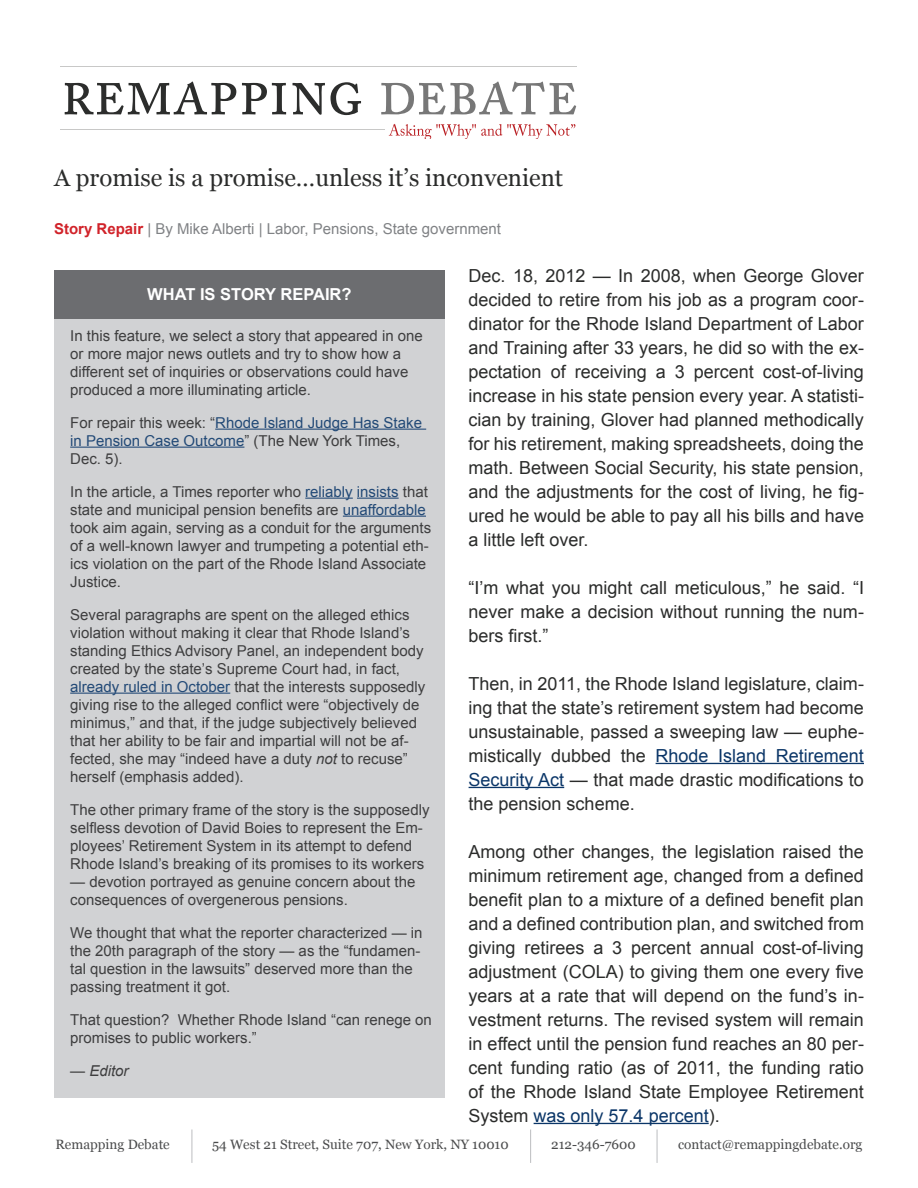
<style>
.page{position:relative;width:918px;height:1188px;background:#fff}
.page>*{position:absolute;margin:0;border:0;box-sizing:border-box;transform-origin:0 0}
.Heading_1{font:24px "Georgia";color:#2b2c2b}
.Body_Text{font:18px/24px "Arial";color:#2b2c2b;text-align:justify}
.t1{font:700 16.5px "Arial";color:#fff}
.Bullets_Small_Callou{font:15px/18px "Arial";color:#3e3e3f}
.Body_Text-2{font:15px "Arial";color:#808285}
.Bullets_Small_Callou-2{font:italic 15px "Arial";color:#3e3e3f}
.t2{font:13.5px "Georgia";color:#4b4c4d}
.s1{font-weight:700;color:#d1232a}
.s2{color:#0b3668}
.s3{color:#234a77}
.s4{font-style:italic}
.s5{font-style:normal}
</style>
<div class="page">
<hr style="left:192px;top:1130px;width:1px;height:33px;background:#bcbdc0">
<hr style="left:530px;top:1130px;width:1px;height:33px;background:#bcbdc0">
<hr style="left:657px;top:1130px;width:1px;height:33px;background:#bcbdc0">
<hr style="left:656px;top:763px;width:208px;height:1px;background:#0b3668">
<hr style="left:469px;top:787px;width:95px;height:1px;background:#0b3668">
<hr style="left:534px;top:1123px;width:175px;height:1px;background:#0b3668">
<svg style="left:65px;top:82px;width:171px;height:32px"></svg>
<svg style="left:242px;top:83px;width:44px;height:31px"></svg>
<svg style="left:293px;top:82px;width:68px;height:33px"></svg>
<svg style="left:381px;top:82px;width:195px;height:32px"></svg>
<hr style="left:60px;top:66px;width:517px;height:1px;background:#c8c8c7">
<hr style="left:60px;top:129px;width:325px;height:1px;background:#c8c8c7">
<svg style="left:389px;top:124px;width:186px;height:15px"></svg>
<div style="left:54px;top:270px;width:391px;height:828px;background:#d1d2d4"></div>
<div style="left:54px;top:270px;width:391px;height:49px;background:#6c6d70"></div>
<hr style="left:215px;top:429px;width:211px;height:1px;background:#234a77">
<hr style="left:70px;top:447px;width:174px;height:1px;background:#234a77">
<hr style="left:305px;top:498px;width:48px;height:1px;background:#234a77">
<hr style="left:357px;top:498px;width:42px;height:1px;background:#234a77">
<hr style="left:343px;top:516px;width:83px;height:1px;background:#234a77">
<hr style="left:70px;top:693px;width:160px;height:1px;background:#234a77">
<p class="Heading_1" style="left:54px;top:160px;width:511px">A promise is a promise…unless it’s inconvenient</p>
<p class="Body_Text-2" style="left:54px;top:218px;width:449px"><span class="s1">Story Repair</span> | By Mike Alberti | Labor, Pensions, State government</p>
<p class="Body_Text" style="left:469px;top:263px;width:397px">Dec. 18, 2012 — In 2008, when George Glover decided to retire from his job as a program coor&shy;dinator for the Rhode Island Department of Labor and Training after 33 years, he did so with the ex&shy;pectation of receiving a 3 percent cost-of-living increase in his state pension every year. A statisti&shy;cian by training, Glover had planned methodically for his retirement, making spreadsheets, doing the math. Between Social Security, his state pension, and the adjustments for the cost of living, he fig&shy;ured he would be able to pay all his bills and have a little left over.</p>
<p class="Body_Text" style="left:469px;top:575px;width:397px">“I’m what you might call meticulous,” he said. “I never make a decision without running the num&shy;bers first.”</p>
<p class="Body_Text" style="left:469px;top:671px;width:397px">Then, in 2011, the Rhode Island legislature, claim&shy;ing that the state’s retirement system had become unsustainable, passed a sweeping law — euphe&shy;mistically dubbed the <span class="s2">Rhode Island Retirement Security Act</span> — that made drastic modifications to the pension scheme.</p>
<p class="Body_Text" style="left:469px;top:839px;width:397px">Among other changes, the legislation raised the minimum retirement age, changed from a defined benefit plan to a mixture of a defined benefit plan and a defined contribution plan, and switched from giving retirees a 3 percent annual cost-of-living adjustment (COLA) to giving them one every five years at a rate that will depend on the fund’s in&shy;vestment returns. The revised system will remain in effect until the pension fund reaches an 80 per&shy;cent funding ratio (as of 2011, the funding ratio of the Rhode Island State Employee Retirement System <span class="s2">was only 57.4 percent</span>).</p>
<p class="t1" style="left:147px;top:284px;width:206px">WHAT IS STORY REPAIR?</p>
<p class="Bullets_Small_Callou" style="left:70px;top:326px;width:354px">In this feature, we select a story that appeared in one or more major news outlets and try to show how a different set of inquiries or observations could have produced a more illuminating article.</p>
<p class="Bullets_Small_Callou" style="left:70px;top:413px;width:353px">For repair this week: “<span class="s3">Rhode Island Judge Has Stake in Pension Case Outcome</span>” (The New York Times,<br>Dec. 5).</p>
<p class="Bullets_Small_Callou" style="left:70px;top:482px;width:363px">In the article, a Times reporter who <span class="s3">reliably insists</span> that state and municipal pension benefits are <span class="s3">unaffordable </span>took aim again, serving as a conduit for the arguments of a well-known lawyer and trumpeting a potential eth&shy;ics violation on the part of the Rhode Island Associate Justice.</p>
<p class="Bullets_Small_Callou" style="left:70px;top:605px;width:357px">Several paragraphs are spent on the alleged ethics violation without making it clear that Rhode Island’s standing Ethics Advisory Panel, an independent body created by the state’s Supreme Court had, in fact, <span class="s3">already ruled in October</span> that the interests supposedly giving rise to the alleged conflict were “objectively de minimus,” and that, if the judge subjectively believed that her ability to be fair and impartial will not be af&shy;fected, she may “indeed have a duty <span class="s4">not</span> to recuse” herself (emphasis added).</p>
<p class="Bullets_Small_Callou" style="left:70px;top:800px;width:361px">The other primary frame of the story is the supposedly selfless devotion of David Boies to represent the Em&shy;ployees’ Retirement System in its attempt to defend Rhode Island’s breaking of its promises to its workers</p>
<p class="Bullets_Small_Callou" style="left:70px;top:872px;width:347px">— devotion portrayed as genuine concern about the consequences of overgenerous pensions.</p>
<p class="Bullets_Small_Callou" style="left:70px;top:923px;width:354px">We thought that what the reporter characterized — in the 20th paragraph of the story — as the “fundamen&shy;tal question in the lawsuits” deserved more than the passing treatment it got.</p>
<p class="Bullets_Small_Callou" style="left:70px;top:1010px;width:363px">That question? Whether Rhode Island “can renege on promises to public workers.”</p>
<p class="Bullets_Small_Callou-2" style="left:70px;top:1061px;width:60px"><span class="s5">—</span> Editor</p>
<p class="t2" style="left:56px;top:1134px;width:116px">Remapping Debate</p>
<p class="t2" style="left:212px;top:1134px;width:298px">54 West 21 Street, Suite 707, New York, NY 10010</p>
<p class="t2" style="left:551px;top:1134px;width:86px">212-346-7600</p>
<p class="t2" style="left:678px;top:1134px;width:186px">contact@remappingdebate.org</p>
</div>
